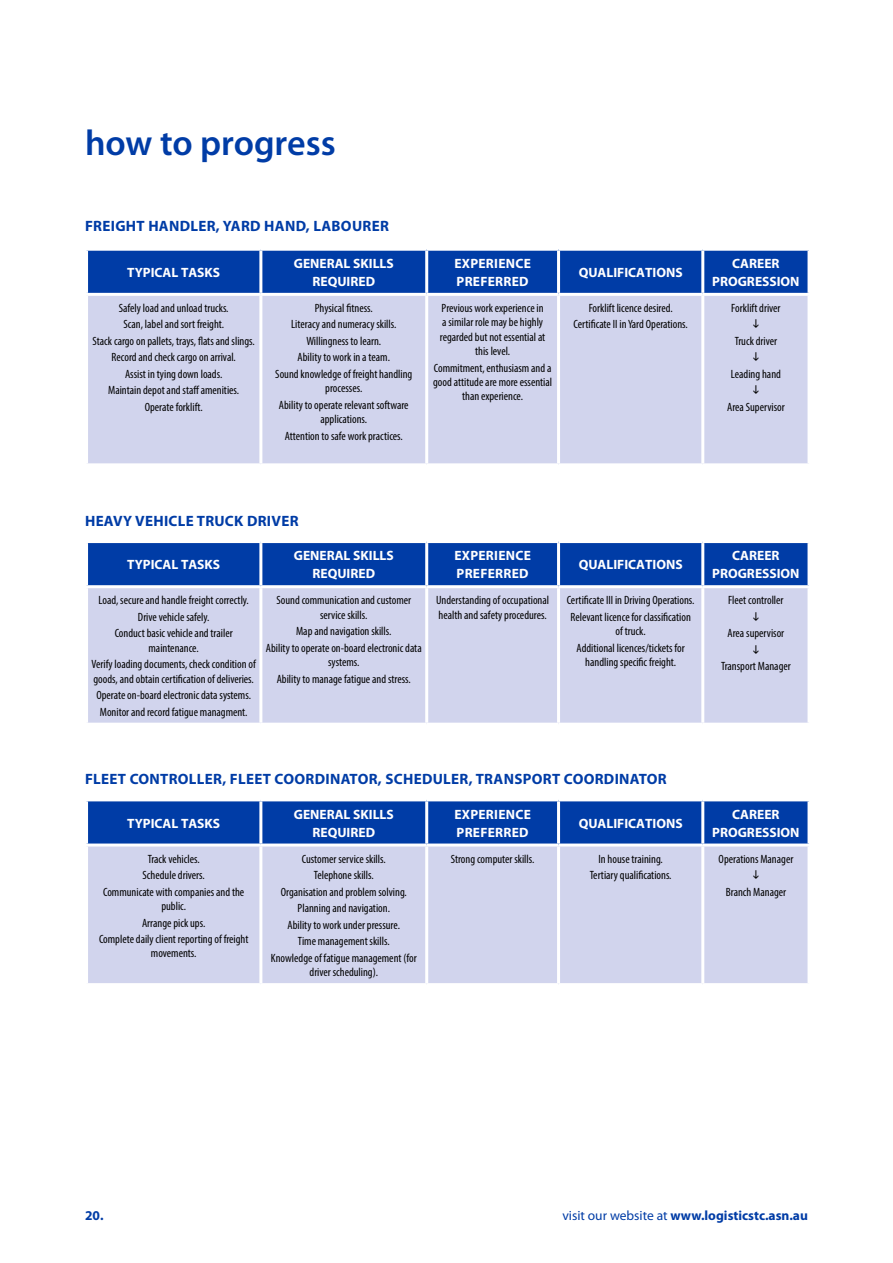
<style>
.page{position:relative;width:893px;height:1263px;background:#fff}
.page>*{position:absolute;margin:0;border:0;box-sizing:border-box;transform-origin:0 0}
.t1{font:600 36px "Myriad Pro";color:#003ca6}
.t2{font:700 15px "Myriad Pro";letter-spacing:.02em;color:#003ca6}
.t3{font:700 13.5px/18px "Myriad Pro";color:#fff;text-align:center}
.t4{font:700 13.5px/18px "Myriad Pro";letter-spacing:.02em;color:#fff}
.t5{font:700 13.5px "Myriad Pro";color:#003ca6}
.t6{font:condensed 12px/16.5px "Myriad Pro";color:#000;text-align:center}
.s1{font-weight:400}
</style>
<div class="page">
<div style="left:88px;top:251px;width:719px;height:42px;background:#003ca6"></div>
<div style="left:88px;top:296px;width:719px;height:167px;background:#d1d4ed"></div>
<hr style="left:259px;top:251px;width:3px;height:42px;background:#fff">
<hr style="left:425px;top:251px;width:3px;height:42px;background:#fff">
<hr style="left:557px;top:251px;width:3px;height:42px;background:#fff">
<hr style="left:701px;top:251px;width:3px;height:42px;background:#fff">
<hr style="left:259px;top:296px;width:3px;height:167px;background:#fff">
<hr style="left:425px;top:296px;width:3px;height:167px;background:#fff">
<hr style="left:557px;top:296px;width:3px;height:167px;background:#fff">
<hr style="left:701px;top:296px;width:3px;height:167px;background:#fff">
<div style="left:88px;top:543px;width:719px;height:42px;background:#003ca6"></div>
<div style="left:88px;top:588px;width:719px;height:135px;background:#d1d4ed"></div>
<hr style="left:259px;top:543px;width:3px;height:42px;background:#fff">
<hr style="left:425px;top:543px;width:3px;height:42px;background:#fff">
<hr style="left:557px;top:543px;width:3px;height:42px;background:#fff">
<hr style="left:701px;top:543px;width:3px;height:42px;background:#fff">
<hr style="left:259px;top:588px;width:3px;height:135px;background:#fff">
<hr style="left:425px;top:588px;width:3px;height:135px;background:#fff">
<hr style="left:557px;top:588px;width:3px;height:135px;background:#fff">
<hr style="left:701px;top:588px;width:3px;height:135px;background:#fff">
<div style="left:88px;top:801px;width:719px;height:42px;background:#003ca6"></div>
<div style="left:88px;top:846px;width:719px;height:137px;background:#d1d4ed"></div>
<hr style="left:259px;top:801px;width:3px;height:42px;background:#fff">
<hr style="left:425px;top:801px;width:3px;height:42px;background:#fff">
<hr style="left:557px;top:801px;width:3px;height:42px;background:#fff">
<hr style="left:701px;top:801px;width:3px;height:42px;background:#fff">
<hr style="left:259px;top:846px;width:3px;height:137px;background:#fff">
<hr style="left:425px;top:846px;width:3px;height:137px;background:#fff">
<hr style="left:557px;top:846px;width:3px;height:137px;background:#fff">
<hr style="left:701px;top:846px;width:3px;height:137px;background:#fff">
<svg style="left:753px;top:320px;width:5px;height:8px"></svg>
<svg style="left:753px;top:353px;width:5px;height:8px"></svg>
<svg style="left:753px;top:386px;width:5px;height:8px"></svg>
<svg style="left:753px;top:612px;width:5px;height:9px"></svg>
<svg style="left:753px;top:645px;width:5px;height:9px"></svg>
<svg style="left:753px;top:870px;width:5px;height:9px"></svg>
<h1 class="t1" style="left:85px;top:120px;width:252px">how to progress</h1>
<p class="t2" style="left:85px;top:216px;width:305px">FREIGHT HANDLER, YARD HAND, LABOURER</p>
<p class="t3" style="left:127px;top:263px;width:94px">TYPICAL TASKS</p>
<p class="t3" style="left:294px;top:254px;width:101px">GENERAL SKILLS<br>REQUIRED</p>
<p class="t4" style="left:454px;top:254px;width:75px">EXPERIENCE<br>PREFERRED</p>
<p class="t3" style="left:579px;top:263px;width:105px">QUALIFICATIONS</p>
<p class="t3" style="left:712px;top:254px;width:89px">CAREER<br>PROGRESSION</p>
<p class="t6" style="left:93px;top:299px;width:164px">Safely load and unload trucks.<br>Scan, label and sort freight.<br>Stack cargo on pallets, trays, flats and slings.<br>Record and check cargo on arrival.<br>Assist in tying down loads.<br>Maintain depot and staff amenities.<br>Operate forklift.</p>
<p class="t6" style="left:275px;top:299px;width:139px">Physical fitness.<br>Literacy and numeracy skills.<br>Willingness to learn.<br>Ability to work in a team.<br>Sound knowledge of freight handling</p>
<p class="t6" style="left:573px;top:299px;width:116px">Forklift licence desired.<br>Certificate II in Yard Operations.</p>
<p class="t6" style="left:731px;top:299px;width:51px">Forklift driver</p>
<p class="t6" style="left:735px;top:332px;width:44px">Truck driver</p>
<p class="t6" style="left:731px;top:366px;width:52px">Leading hand</p>
<p class="t6" style="left:727px;top:399px;width:59px">Area Supervisor</p>
<p class="t6" style="left:440px;top:300px;width:107px;line-height:14.4px">Previous work experience in a similar role may be highly regarded but not essential at this level.</p>
<p class="t6" style="left:433px;top:360px;width:120px;line-height:14.4px">Commitment, enthusiasm and a good attitude are more essential than experience.</p>
<p class="t6" style="left:279px;top:380px;width:131px">processes.<br>Ability to operate relevant software</p>
<p class="t6" style="left:285px;top:411px;width:120px">applications.<br>Attention to safe work practices.</p>
<p class="t2" style="left:85px;top:511px;width:215px">HEAVY VEH ICLE TRUCK DRIVER</p>
<p class="t3" style="left:127px;top:555px;width:94px">TYPICAL TASKS</p>
<p class="t3" style="left:294px;top:546px;width:101px">GENERAL SKILLS<br>REQUIRED</p>
<p class="t4" style="left:454px;top:546px;width:75px">EXPERIENCE<br>PREFERRED</p>
<p class="t3" style="left:579px;top:555px;width:105px">QUALIFICATIONS</p>
<p class="t3" style="left:712px;top:546px;width:89px">CAREER<br>PROGRESSION</p>
<p class="t6" style="left:99px;top:592px;width:152px">Load, secure and handle freight correctly.<br>Drive vehicle safely.<br>Conduct basic vehicle and trailer</p>
<p class="t6" style="left:92px;top:639px;width:166px">maintenance.<br>Verify loading documents, check condition of</p>
<p class="t6" style="left:94px;top:670px;width:162px;text-align:left">goods, and obtain certification of deliveries.<br>Operate on-board electronic data systems.<br>Monitor and record fatigue managment.</p>
<p class="t6" style="left:436px;top:593px;width:114px;line-height:14.4px;text-align:left">Understanding of occupational health and safety procedures.</p>
<p class="t6" style="left:567px;top:592px;width:129px">Certificate III in Driving Operations.<br>Relevant licence for classification</p>
<p class="t6" style="left:577px;top:623px;width:110px">of truck.<br>Additional licences/tickets for</p>
<p class="t6" style="left:585px;top:654px;width:92px">handling specific freight.</p>
<p class="t6" style="left:276px;top:593px;width:136px;line-height:14.4px">Sound communication and customer service skills.</p>
<p class="t6" style="left:266px;top:623px;width:157px">Map and navigation skills.<br>Ability to operate on-board electronic data</p>
<p class="t6" style="left:277px;top:654px;width:136px">systems.<br>Ability to manage fatigue and stress.</p>
<p class="t6" style="left:728px;top:592px;width:57px">Fleet controller</p>
<p class="t6" style="left:728px;top:625px;width:58px">Area supervisor</p>
<p class="t6" style="left:721px;top:658px;width:71px">Transport Manager</p>
<p class="t2" style="left:85px;top:769px;width:319px">FLEET CONTROLLER, FLEET COORDINATOR, SCHE</p>
<p class="t2" style="left:422px;top:769px;width:246px">DULER, TRANSPORT COORDINATOR</p>
<p class="t3" style="left:127px;top:813px;width:94px">TYPICAL TASKS</p>
<p class="t3" style="left:294px;top:804px;width:101px">GENERAL SKILLS<br>REQUIRED</p>
<p class="t4" style="left:454px;top:804px;width:75px">EXPERIENCE<br>PREFERRED</p>
<p class="t3" style="left:579px;top:813px;width:105px">QUALIFICATIONS</p>
<p class="t3" style="left:712px;top:804px;width:89px">CAREER<br>PROGRESSION</p>
<p class="t6" style="left:103px;top:850px;width:143px">Track vehicles.<br>Schedule drivers.<br>Communicate with companies and the</p>
<p class="t6" style="left:99px;top:898px;width:151px">public.<br>Arrange pick ups.<br>Complete daily client reporting of freight</p>
<p class="t6" style="left:151px;top:945px;width:47px">movements.</p>
<p class="t6" style="left:451px;top:850px;width:85px">Strong computer skills.</p>
<p class="t6" style="left:590px;top:850px;width:83px">In house training.<br>Tertiary qualifications.</p>
<p class="t6" style="left:719px;top:850px;width:76px">Operations Manager</p>
<p class="t6" style="left:726px;top:883px;width:62px">Branch Manager</p>
<p class="t6" style="left:271px;top:850px;width:147px">Customer service skills.<br>Telephone skills.<br>Organisation and problem solving.<br>Planning and navigation.<br>Ability to work under pressure.<br>Time management skills.<br>Knowledge of fatigue management (for</p>
<p class="t6" style="left:310px;top:964px;width:70px">driver scheduling).</p>
<p class="t5" style="left:85px;top:1207px;width:20px">20.</p>
<p class="t5" style="left:562px;top:1207px;width:247px"><span class="s1">visit our website at</span> WWW.LOGISTICSTC.ASN.AU</p>
</div>
